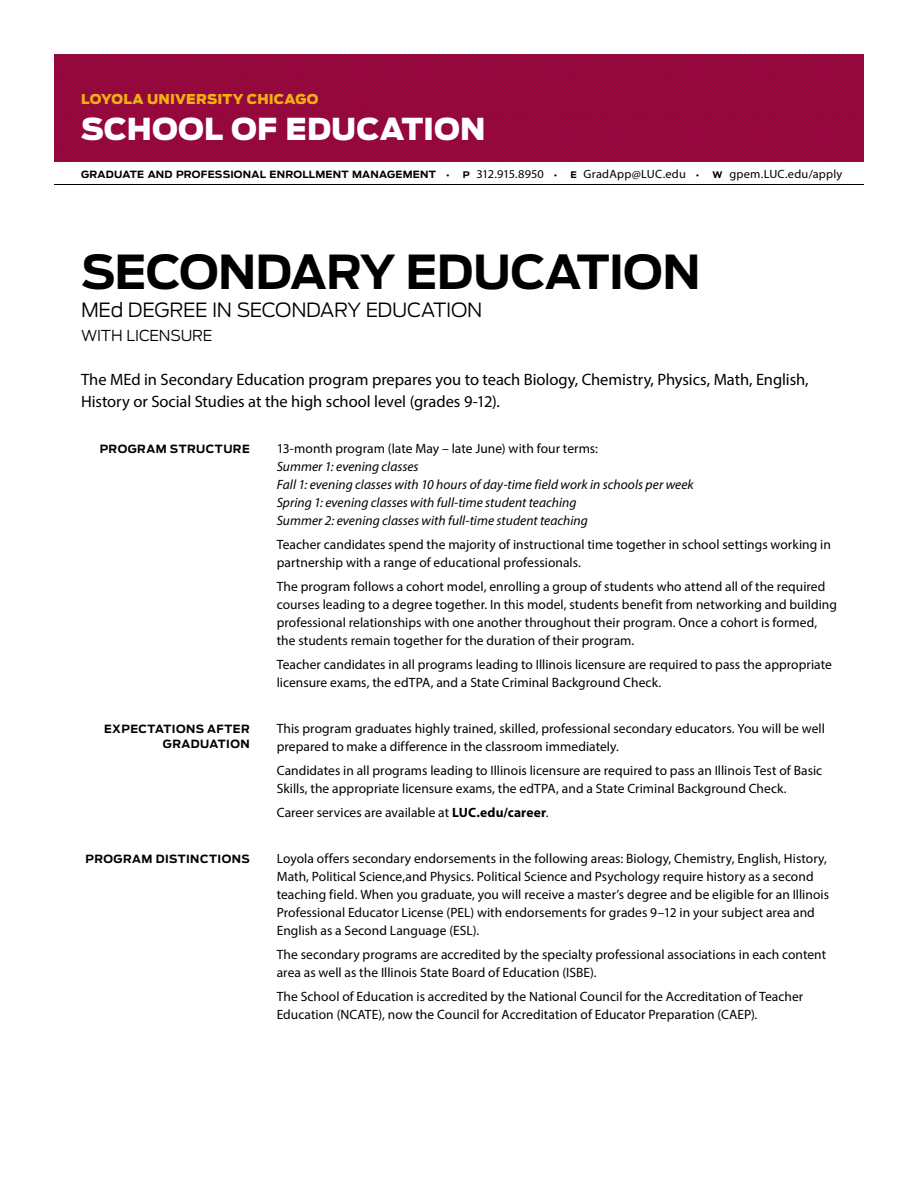
<style>
.page{position:relative;width:918px;height:1188px;background:#fff}
.page>*{position:absolute;margin:0;border:0;box-sizing:border-box;transform-origin:0 0}
.t1{font:700 46.5px "Antenna";letter-spacing:-.015em;color:#000}
.t2{font:900 30px "Antenna";letter-spacing:.005em;color:#fff}
.t3{font:300 19.5px "Antenna";letter-spacing:-.015em;color:#000}
.t4{font:16.5px/22.5px "Myriad Pro";letter-spacing:-.005em;color:#000}
.t5{font:300 15px "Antenna";letter-spacing:-.01em;color:#000}
.t6{font:13.5px/18px "Myriad Pro";letter-spacing:.005em;color:#000}
.t7{font:italic 13.5px/18px "Myriad Pro";color:#000}
.t8{font:900 13.5px "Antenna";letter-spacing:.01em;color:#eeb111}
.t9{font:12px "Myriad Pro";letter-spacing:.015em;color:#000}
.t10{font:12px "Myriad Pro";letter-spacing:-.02em;color:#000}
.t11{font:700 11.25px/15px "Antenna";letter-spacing:.04em;color:#000;text-align:right}
.t12{font:700 9.9px "Antenna";letter-spacing:.02em;color:#000}
.s1{font-family:"Myriad Pro";font-weight:400}
.s2{font-family:"Antenna";font-weight:700;font-size:9px}
.s3{font-size:9.9px}
.s4{font-weight:700}
</style>
<div class="page">
<img style="left:54px;top:54px;width:810px;height:108px">
<hr style="left:54px;top:184px;width:810px;height:1px;background:#000">
<p class="t8" style="left:81px;top:90px;width:239px">LOYOLA UNIVERSITY CHICAGO</p>
<h2 class="t2" style="left:81px;top:108px;width:406px">SCHOOL OF EDUCATION</h2>
<p class="t12" style="left:81px;top:167px;width:370px">GRADUATE AND PROFESSIONAL ENROLLMENT MANAGEMENT <span class="s1">•</span></p>
<p class="t10" style="left:463px;top:166px;width:96px"><span class="s2">P</span> 312.915.8950 <span class="s3">•</span></p>
<p class="t9" style="left:571px;top:166px;width:130px"><span class="s2">E</span> GradApp@LUC.edu <span class="s3">•</span></p>
<p class="t9" style="left:713px;top:166px;width:131px"><span class="s2">W</span> gpem.LUC.edu/apply</p>
<h1 class="t1" style="left:81px;top:240px;width:621px">SECONDARY EDUCATION</h1>
<h3 class="t3" style="left:81px;top:298px;width:403px">MEd DEGREE IN SECONDARY EDUCATION</h3>
<p class="t5" style="left:81px;top:326px;width:133px">WITH LICENSURE</p>
<p class="t4" style="left:81px;top:368px;width:729px">The MEd in Secondary Education program prepares you to teach Biology, Chemistry, Physics, Math, English,<br>History or Social Studies at the high school level (grades 9-12).</p>
<p class="t11" style="left:100px;top:442px;width:152px">PROGRAM STRUCTURE</p>
<p class="t6" style="left:277px;top:439px;width:323px">13-month program (late May – late June) with four terms:</p>
<p class="t7" style="left:277px;top:457px;width:419px">Summer 1: evening classes<br>Fall 1: evening classes with 10 hours of day-time field work in schools per week Spring 1: evening classes with full-time student teaching<br>Summer 2: evening classes with full-time student teaching</p>
<p class="t6" style="left:277px;top:535px;width:556px">Teacher candidates spend the majority of instructional time together in school settings working in partnership with a range of educational professionals.</p>
<p class="t6" style="left:277px;top:577px;width:562px">The program follows a cohort model, enrolling a group of students who attend all of the required courses leading to a degree together. In this model, students benefit from networking and building professional relationships with one another throughout their program. Once a cohort is formed, the students remain together for the duration of their program.</p>
<p class="t6" style="left:277px;top:655px;width:557px">Teacher candidates in all programs leading to Illinois licensure are required to pass the appropriate licensure exams, the edTPA, and a State Criminal Background Check.</p>
<p class="t11" style="left:104px;top:721px;width:147px">EXPECTATIONS AFTER<br>GRADUATION</p>
<p class="t6" style="left:277px;top:719px;width:550px">This program graduates highly trained, skilled, professional secondary educators. You will be well prepared to make a difference in the classroom immediately.</p>
<p class="t6" style="left:277px;top:761px;width:547px">Candidates in all programs leading to Illinois licensure are required to pass an Illinois Test of Basic<br>Skills, the appropriate licensure exams, the edTPA, and a State Criminal Background Check.</p>
<p class="t6" style="left:277px;top:803px;width:273px">Career services are available at <span class="s4">LUC.edu/career</span>.</p>
<p class="t11" style="left:86px;top:851px;width:166px">PROGRAM DISTINCTIONS</p>
<p class="t6" style="left:277px;top:849px;width:554px">Loyola offers secondary endorsements in the following areas: Biology, Chemistry, English, History, Math, Political Science,and Physics. Political Science and Psychology require history as a second teaching field. When you graduate, you will receive a master’s degree and be eligible for an Illinois Professional Educator License (PEL) with endorsements for grades 9–12 in your subject area and English as a Second Language (ESL).</p>
<p class="t6" style="left:277px;top:945px;width:551px">The secondary programs are accredited by the specialty professional associations in each content area as well as the Illinois State Board of Education (ISBE).</p>
<p class="t6" style="left:277px;top:987px;width:528px">The School of Education is accredited by the National Council for the Accreditation of Teacher<br>Education (NCATE), now the Council for Accreditation of Educator Preparation (CAEP).</p>
</div>
